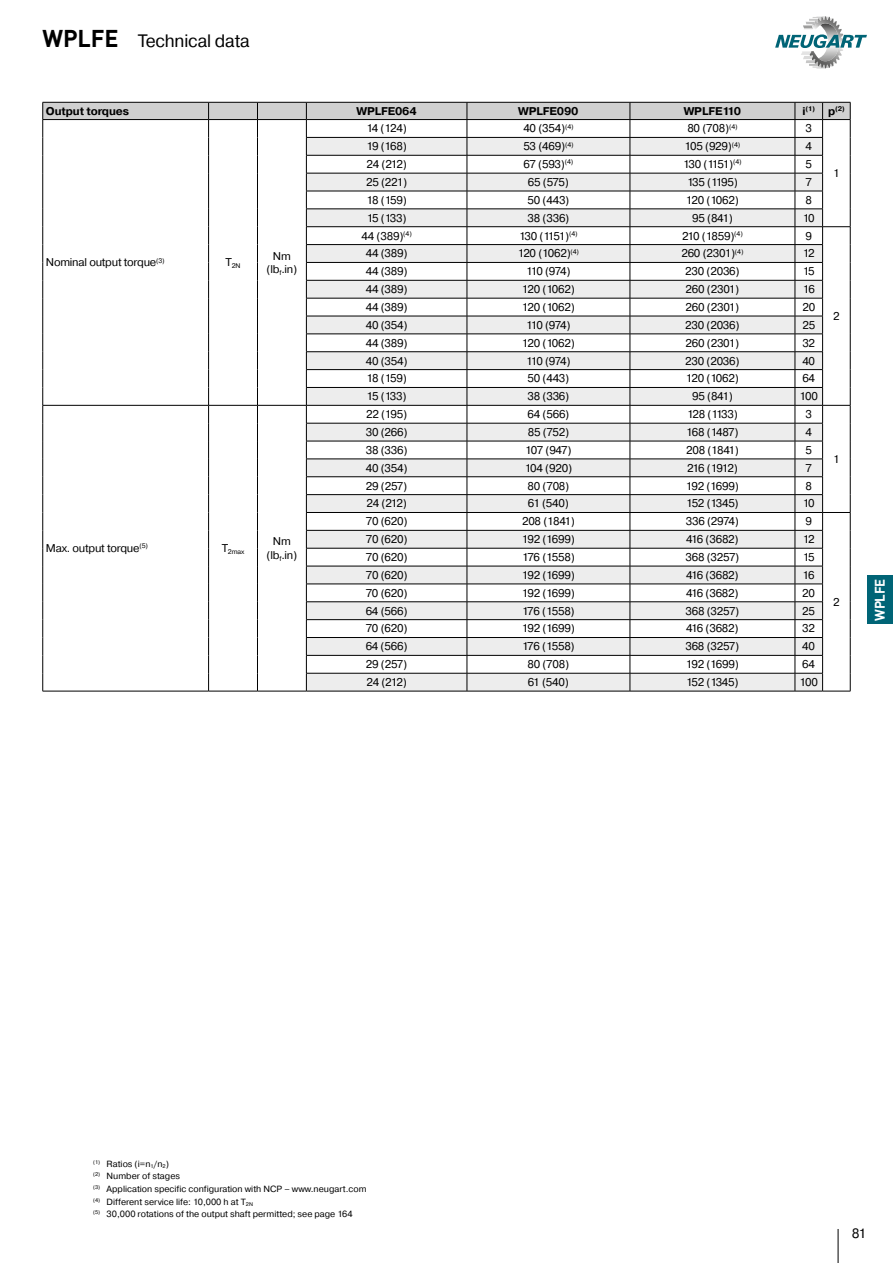
<style>
.page{position:relative;width:893px;height:1263px;background:#fff}
.page>*{position:absolute;margin:0;border:0;box-sizing:border-box;transform-origin:0 0}
.t1{font:18px "Pragmatica";letter-spacing:-.01em;color:#000}
.t2{font:700 13.8px "DIN Pro";letter-spacing:-.03em;color:#fff;scale:.96 1}
.t3{font:13.5px "Pragmatica";color:#000}
.t4{font:11.25px/13.5px "Pragmatica";letter-spacing:-.02em;color:#000;text-align:center}
.t5{font:700 11.25px "Pragmatica";letter-spacing:-.01em;color:#000}
.t6{font:9px/12.8px "Pragmatica";color:#000}
.t7{font:700 6.75px "Pragmatica";color:#000}
.t8{font:6.75px "Pragmatica";letter-spacing:-.02em;color:#000}
.s1{font-family:"DIN Pro";font-weight:700;font-size:24px}
.s2{font-size:11.25px}
</style>
<div class="page">
<svg style="left:775px;top:16px;width:92px;height:53px"></svg>
<hr style="left:838px;top:1229px;width:1px;height:34px;background:#000">
<div style="left:867px;top:575px;width:26px;height:49px;background:#006476"></div>
<svg style="left:42px;top:102px;width:809px;height:590px"></svg>
<h1 class="t1" style="left:43px;top:29px;width:209px"><span class="s1">WPLFE</span> Technical data</h1>
<p class="t5" style="left:46px;top:104px;width:85px">Output torques</p>
<p class="t5" style="left:356px;top:104px;width:62px">WPLFE064</p>
<p class="t5" style="left:518px;top:104px;width:62px">WPLFE090</p>
<p class="t5" style="left:684px;top:104px;width:59px">WPLFE110</p>
<p class="t7" style="left:802px;top:104px;width:44px"><span class="s2">i</span>(1) <span class="s2">p</span>(2)</p>
<p class="t4" style="left:46px;top:256px;width:120px">Nominal output torque<sup>(3)</sup></p>
<p class="t8" style="left:226px;top:262px;width:17px"><sup>T</sup>2N</p>
<p class="t4" style="left:267px;top:249px;width:32px">Nm (lb<sub>f</sub>.in)</p>
<p class="t4" style="left:46px;top:542px;width:104px">Max. output torque<sup>(5)</sup></p>
<p class="t8" style="left:222px;top:547px;width:24px"><sup>T</sup>2max</p>
<p class="t4" style="left:267px;top:535px;width:32px">Nm (lb<sub>f</sub>.in)</p>
<p class="t4" style="left:367px;top:122px;width:42px">14 (124)</p>
<p class="t4" style="left:523px;top:122px;width:52px">40 (354)<sup>(4)</sup></p>
<p class="t4" style="left:687px;top:122px;width:52px">80 (708)<sup>(4)</sup></p>
<p class="t4" style="left:805px;top:122px;width:8px">3</p>
<p class="t4" style="left:366px;top:140px;width:42px">19 (168)</p>
<p class="t4" style="left:523px;top:140px;width:52px">53 (469)<sup>(4)</sup></p>
<p class="t4" style="left:685px;top:140px;width:57px">105 (929)<sup>(4)</sup></p>
<p class="t4" style="left:805px;top:140px;width:8px">4</p>
<p class="t4" style="left:366px;top:158px;width:42px">24 (212)</p>
<p class="t4" style="left:523px;top:158px;width:51px">67 (593)<sup>(4)</sup></p>
<p class="t4" style="left:683px;top:158px;width:60px">130 (1151)<sup>(4)</sup></p>
<p class="t4" style="left:805px;top:158px;width:8px">5</p>
<p class="t4" style="left:366px;top:176px;width:43px">25 (221)</p>
<p class="t4" style="left:528px;top:176px;width:43px">65 (575)</p>
<p class="t4" style="left:687px;top:176px;width:52px">135 (1195)</p>
<p class="t4" style="left:805px;top:176px;width:8px">7</p>
<p class="t4" style="left:366px;top:193px;width:42px">18 (159)</p>
<p class="t4" style="left:527px;top:193px;width:43px">50 (443)</p>
<p class="t4" style="left:686px;top:193px;width:54px">120 (1062)</p>
<p class="t4" style="left:805px;top:193px;width:8px">8</p>
<p class="t4" style="left:367px;top:211px;width:42px">15 (133)</p>
<p class="t4" style="left:527px;top:211px;width:43px">38 (336)</p>
<p class="t4" style="left:692px;top:211px;width:42px">95 (841)</p>
<p class="t4" style="left:803px;top:211px;width:14px">10</p>
<p class="t4" style="left:362px;top:229px;width:52px">44 (389)<sup>(4)</sup></p>
<p class="t4" style="left:519px;top:229px;width:60px">130 (1151)<sup>(4)</sup></p>
<p class="t4" style="left:682px;top:229px;width:62px">210 (1859)<sup>(4)</sup></p>
<p class="t4" style="left:805px;top:229px;width:8px">9</p>
<p class="t4" style="left:366px;top:247px;width:43px">44 (389)</p>
<p class="t4" style="left:518px;top:247px;width:63px">120 (1062)<sup>(4)</sup></p>
<p class="t4" style="left:681px;top:247px;width:64px">260 (2301)<sup>(4)</sup></p>
<p class="t4" style="left:803px;top:247px;width:14px">12</p>
<p class="t4" style="left:366px;top:265px;width:43px">44 (389)</p>
<p class="t4" style="left:526px;top:265px;width:46px">110 (974)</p>
<p class="t4" style="left:685px;top:265px;width:56px">230 (2036)</p>
<p class="t4" style="left:803px;top:265px;width:14px">15</p>
<p class="t4" style="left:366px;top:283px;width:43px">44 (389)</p>
<p class="t4" style="left:522px;top:283px;width:54px">120 (1062)</p>
<p class="t4" style="left:685px;top:283px;width:55px">260 (2301)</p>
<p class="t4" style="left:803px;top:283px;width:14px">16</p>
<p class="t4" style="left:366px;top:301px;width:43px">44 (389)</p>
<p class="t4" style="left:522px;top:301px;width:54px">120 (1062)</p>
<p class="t4" style="left:685px;top:301px;width:55px">260 (2301)</p>
<p class="t4" style="left:802px;top:301px;width:14px">20</p>
<p class="t4" style="left:366px;top:318px;width:43px">40 (354)</p>
<p class="t4" style="left:526px;top:318px;width:46px">110 (974)</p>
<p class="t4" style="left:685px;top:318px;width:56px">230 (2036)</p>
<p class="t4" style="left:802px;top:318px;width:14px">25</p>
<p class="t4" style="left:366px;top:336px;width:43px">44 (389)</p>
<p class="t4" style="left:522px;top:336px;width:54px">120 (1062)</p>
<p class="t4" style="left:685px;top:336px;width:55px">260 (2301)</p>
<p class="t4" style="left:802px;top:336px;width:14px">32</p>
<p class="t4" style="left:366px;top:354px;width:43px">40 (354)</p>
<p class="t4" style="left:526px;top:354px;width:46px">110 (974)</p>
<p class="t4" style="left:685px;top:354px;width:56px">230 (2036)</p>
<p class="t4" style="left:802px;top:354px;width:14px">40</p>
<p class="t4" style="left:366px;top:372px;width:42px">18 (159)</p>
<p class="t4" style="left:527px;top:372px;width:43px">50 (443)</p>
<p class="t4" style="left:686px;top:372px;width:54px">120 (1062)</p>
<p class="t4" style="left:802px;top:372px;width:14px">64</p>
<p class="t4" style="left:367px;top:390px;width:42px">15 (133)</p>
<p class="t4" style="left:527px;top:390px;width:43px">38 (336)</p>
<p class="t4" style="left:692px;top:390px;width:42px">95 (841)</p>
<p class="t4" style="left:800px;top:390px;width:20px">100</p>
<p class="t4" style="left:366px;top:408px;width:43px">22 (195)</p>
<p class="t4" style="left:527px;top:408px;width:43px">64 (566)</p>
<p class="t4" style="left:687px;top:408px;width:52px">128 (1133)</p>
<p class="t4" style="left:805px;top:408px;width:8px">3</p>
<p class="t4" style="left:366px;top:426px;width:43px">30 (266)</p>
<p class="t4" style="left:528px;top:426px;width:43px">85 (752)</p>
<p class="t4" style="left:686px;top:426px;width:54px">168 (1487)</p>
<p class="t4" style="left:805px;top:426px;width:8px">4</p>
<p class="t4" style="left:366px;top:443px;width:43px">38 (336)</p>
<p class="t4" style="left:525px;top:443px;width:48px">107 (947)</p>
<p class="t4" style="left:686px;top:443px;width:54px">208 (1841)</p>
<p class="t4" style="left:805px;top:443px;width:8px">5</p>
<p class="t4" style="left:366px;top:461px;width:43px">40 (354)</p>
<p class="t4" style="left:525px;top:461px;width:49px">104 (920)</p>
<p class="t4" style="left:687px;top:461px;width:52px">216 (1912)</p>
<p class="t4" style="left:805px;top:461px;width:8px">7</p>
<p class="t4" style="left:366px;top:479px;width:43px">29 (257)</p>
<p class="t4" style="left:527px;top:479px;width:43px">80 (708)</p>
<p class="t4" style="left:686px;top:479px;width:55px">192 (1699)</p>
<p class="t4" style="left:805px;top:479px;width:8px">8</p>
<p class="t4" style="left:366px;top:497px;width:42px">24 (212)</p>
<p class="t4" style="left:528px;top:497px;width:43px">61 (540)</p>
<p class="t4" style="left:686px;top:497px;width:54px">152 (1345)</p>
<p class="t4" style="left:803px;top:497px;width:14px">10</p>
<p class="t4" style="left:366px;top:515px;width:43px">70 (620)</p>
<p class="t4" style="left:522px;top:515px;width:54px">208 (1841)</p>
<p class="t4" style="left:686px;top:515px;width:55px">336 (2974)</p>
<p class="t4" style="left:805px;top:515px;width:8px">9</p>
<p class="t4" style="left:366px;top:533px;width:43px">70 (620)</p>
<p class="t4" style="left:522px;top:533px;width:55px">192 (1699)</p>
<p class="t4" style="left:686px;top:533px;width:54px">416 (3682)</p>
<p class="t4" style="left:803px;top:533px;width:14px">12</p>
<p class="t4" style="left:366px;top:551px;width:43px">70 (620)</p>
<p class="t4" style="left:522px;top:551px;width:54px">176 (1558)</p>
<p class="t4" style="left:685px;top:551px;width:56px">368 (3257)</p>
<p class="t4" style="left:803px;top:551px;width:14px">15</p>
<p class="t4" style="left:366px;top:568px;width:43px">70 (620)</p>
<p class="t4" style="left:522px;top:568px;width:55px">192 (1699)</p>
<p class="t4" style="left:686px;top:568px;width:54px">416 (3682)</p>
<p class="t4" style="left:803px;top:568px;width:14px">16</p>
<p class="t4" style="left:366px;top:586px;width:43px">70 (620)</p>
<p class="t4" style="left:522px;top:586px;width:55px">192 (1699)</p>
<p class="t4" style="left:686px;top:586px;width:54px">416 (3682)</p>
<p class="t4" style="left:802px;top:586px;width:14px">20</p>
<p class="t4" style="left:366px;top:604px;width:43px">64 (566)</p>
<p class="t4" style="left:522px;top:604px;width:54px">176 (1558)</p>
<p class="t4" style="left:685px;top:604px;width:56px">368 (3257)</p>
<p class="t4" style="left:802px;top:604px;width:14px">25</p>
<p class="t4" style="left:366px;top:622px;width:43px">70 (620)</p>
<p class="t4" style="left:522px;top:622px;width:55px">192 (1699)</p>
<p class="t4" style="left:686px;top:622px;width:54px">416 (3682)</p>
<p class="t4" style="left:802px;top:622px;width:14px">32</p>
<p class="t4" style="left:366px;top:640px;width:43px">64 (566)</p>
<p class="t4" style="left:522px;top:640px;width:54px">176 (1558)</p>
<p class="t4" style="left:685px;top:640px;width:56px">368 (3257)</p>
<p class="t4" style="left:802px;top:640px;width:14px">40</p>
<p class="t4" style="left:366px;top:658px;width:43px">29 (257)</p>
<p class="t4" style="left:527px;top:658px;width:43px">80 (708)</p>
<p class="t4" style="left:686px;top:658px;width:55px">192 (1699)</p>
<p class="t4" style="left:802px;top:658px;width:14px">64</p>
<p class="t4" style="left:366px;top:676px;width:42px">24 (212)</p>
<p class="t4" style="left:528px;top:676px;width:43px">61 (540)</p>
<p class="t4" style="left:686px;top:676px;width:54px">152 (1345)</p>
<p class="t4" style="left:799px;top:676px;width:20px">100</p>
<p class="t4" style="left:833px;top:167px;width:8px">1</p>
<p class="t4" style="left:833px;top:310px;width:8px">2</p>
<p class="t4" style="left:833px;top:452px;width:8px">1</p>
<p class="t4" style="left:833px;top:595px;width:8px">2</p>
<p class="t2" style="left:869px;top:621px;width:45px;rotate:-90deg">WPLFE</p>
<p class="t6" style="left:93px;top:1157px;width:275px"><sup>(1)</sup> Ratios (i=n<sub>1</sub>/n<sub>2</sub>)<br><sup>(2)</sup> Number of stages<br><sup>(3)</sup> Application specific configuration with NCP – www.neugart.com <sup>(4)</sup> Different service life: 10,000 h at T<sub>2N<br></sub><sup>(5)</sup> 30,000 rotations of the output shaft permitted; see page 164</p>
<p class="t3" style="left:852px;top:1225px;width:16px">81</p>
</div>
